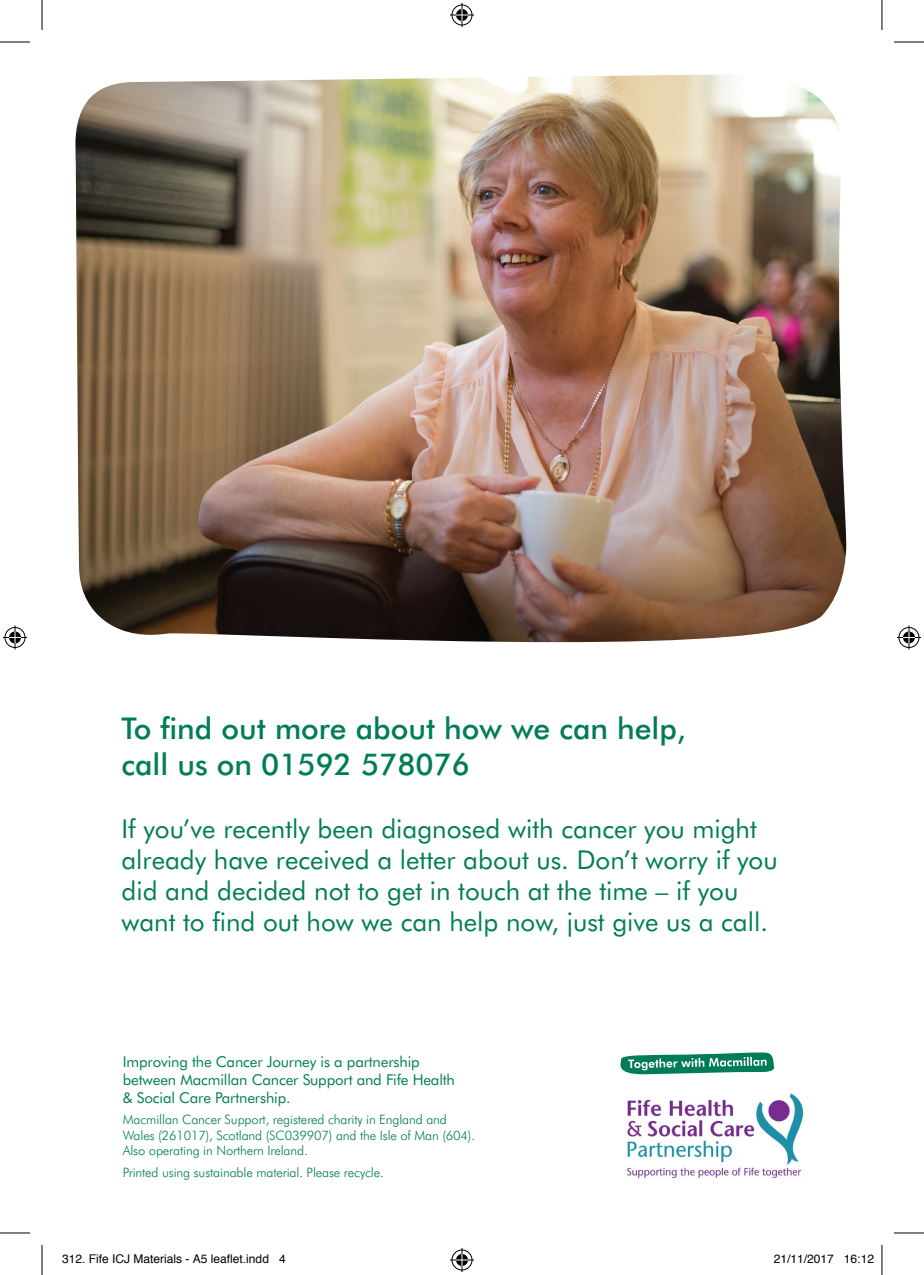
<style>
.page{position:relative;width:924px;height:1275px;background:#fff}
.page>*{position:absolute;margin:0;border:0;box-sizing:border-box;transform-origin:0 0}
.t1{font:500 30px/36px "Futura BT";color:#007d57}
.t2{font:26px/31.2px "Futura BT";color:#007d57}
.t3{font:15px/18px "Futura BT";letter-spacing:-.01em;color:#007d57}
.t4{font:300 13px/15.6px "Futura BT";letter-spacing:-.01em;color:#007d57}
.t5{font:12px "Helvetica";color:#000}
</style>
<div class="page">
<img style="left:75px;top:74px;width:770px;height:568px">
<img style="left:627px;top:1074px;width:177px;height:105px">
<svg style="left:620px;top:1052px;width:155px;height:22px"></svg>
<hr style="left:0;top:42px;width:30px;height:1px;background:#000">
<hr style="left:893px;top:42px;width:30px;height:1px;background:#000">
<hr style="left:0;top:1232px;width:30px;height:1px;background:#000">
<hr style="left:893px;top:1232px;width:30px;height:1px;background:#000">
<hr style="left:42px;top:0;width:1px;height:30px;background:#000">
<hr style="left:42px;top:1245px;width:1px;height:30px;background:#000">
<hr style="left:881px;top:0;width:1px;height:30px;background:#000">
<hr style="left:881px;top:1245px;width:1px;height:30px;background:#000">
<svg style="left:450px;top:3px;width:24px;height:24px"></svg>
<svg style="left:450px;top:1248px;width:24px;height:24px"></svg>
<svg style="left:3px;top:625px;width:24px;height:24px"></svg>
<svg style="left:897px;top:625px;width:23px;height:24px"></svg>
<p class="t1" style="left:121px;top:710px;width:565px">To find out more about how we can help, call us on 01592 578076</p>
<p class="t2" style="left:121px;top:812px;width:657px">If you’ve recently been diagnosed with cancer you might already have received a letter about us. Don’t worry if you did and decided not to get in touch at the time – if you want to find out how we can help now, just give us a call.</p>
<p class="t3" style="left:123px;top:1052px;width:333px">Improving the Cancer Journey is a partnership between Macmillan Cancer Support and Fife Health &amp; Social Care Partnership.</p>
<p class="t4" style="left:123px;top:1111px;width:353px">Macmillan Cancer Support, registered charity in England and<br>Wales (261017), Scotland (SC039907) and the Isle of Man (604).<br>Also operating in Northern Ireland.</p>
<p class="t4" style="left:123px;top:1164px;width:262px">Printed using sustainable material. Please recycle.</p>
<p class="t5" style="left:62px;top:1249px;width:225px">312. Fife ICJ Materials - A5 leaflet.indd 4</p>
<p class="t5" style="left:773px;top:1249px;width:102px">21/11/2017 16:12</p>
</div>
